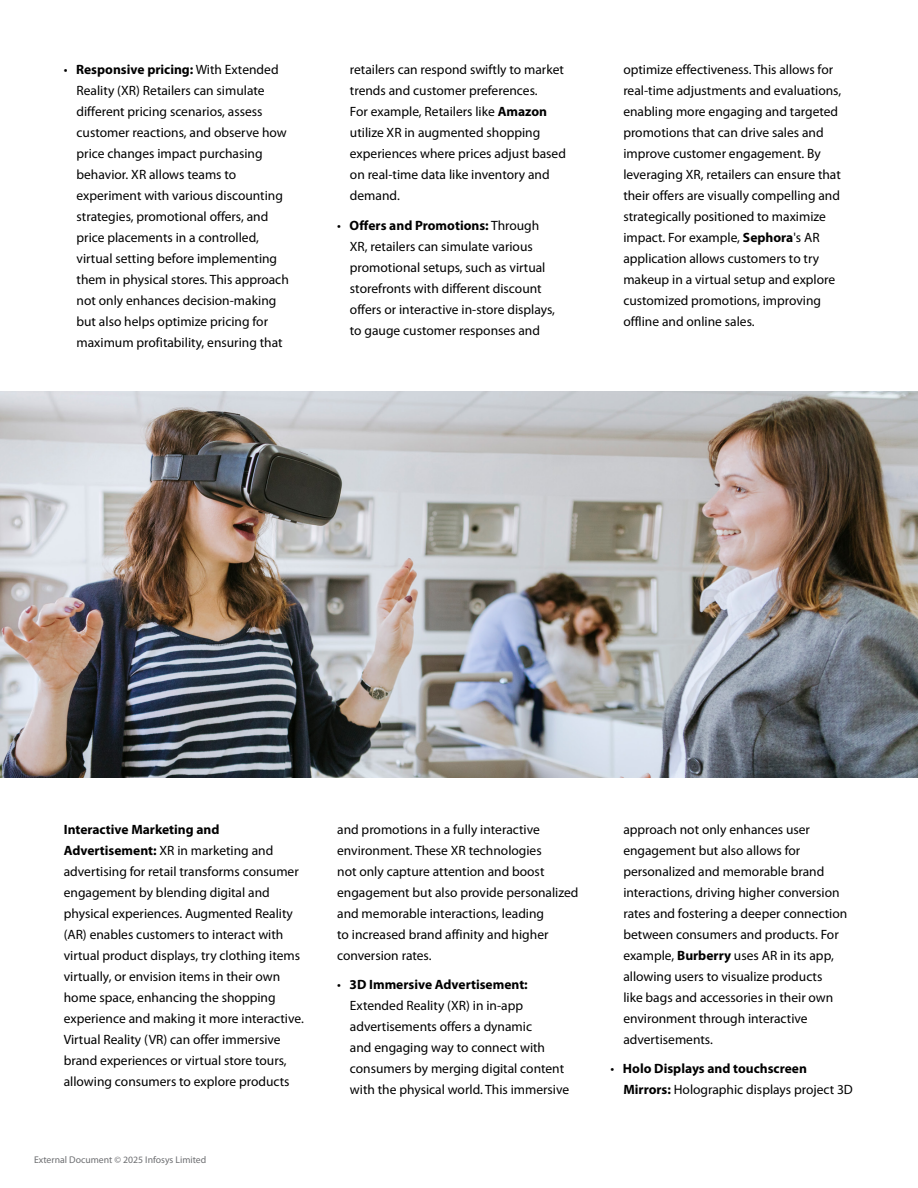
<style>
.page{position:relative;width:918px;height:1188px;background:#fff}
.page>*{position:absolute;margin:0;border:0;box-sizing:border-box;transform-origin:0 0}
.t1{font:13.5px/21px "Myriad Pro";color:#000}
.t2{font:700 13.5px/21px "Myriad Pro";color:#000}
.t3{font:9.75px "Myriad Pro";color:#6d6e71}
.s1{font-weight:700}
.s2{font-weight:400}
</style>
<div class="page">
<img style="left:0;top:391px;width:918px;height:386px">
<p class="t1" style="left:77px;top:59px;width:214px;text-indent:-13px">• <span class="s1">Responsive pricing:</span> With Extended Reality (XR) Retailers can simulate different pricing scenarios, assess customer reactions, and observe how price changes impact purchasing behavior. XR allows teams to experiment with various discounting strategies, promotional offers, and price placements in a controlled, virtual setting before implementing them in physical stores. This approach not only enhances decision-making but also helps optimize pricing for maximum profitability, ensuring that</p>
<p class="t1" style="left:350px;top:59px;width:218px">retailers can respond swiftly to market trends and customer preferences.<br>For example, Retailers like <span class="s1">Amazon </span>utilize XR in augmented shopping experiences where prices adjust based on real-time data like inventory and demand.</p>
<p class="t1" style="left:350px;top:214px;width:207px;text-indent:-13px">• <span class="s1">Offers and Promotions:</span> Through XR, retailers can simulate various promotional setups, such as virtual storefronts with different discount offers or interactive in-store displays, to gauge customer responses and</p>
<p class="t1" style="left:623px;top:59px;width:219px">optimize effectiveness. This allows for real-time adjustments and evaluations, enabling more engaging and targeted promotions that can drive sales and improve customer engagement. By leveraging XR, retailers can ensure that their offers are visually compelling and strategically positioned to maximize impact. For example, <span class="s1">Sephora</span>'s AR application allows customers to try makeup in a virtual setup and explore customized promotions, improving offline and online sales.</p>
<p class="t1" style="left:64px;top:818px;width:242px"><span class="s1">Interactive Marketing and Advertisement:</span> XR in marketing and advertising for retail transforms consumer engagement by blending digital and physical experiences. Augmented Reality (AR) enables customers to interact with virtual product displays, try clothing items virtually, or envision items in their own home space, enhancing the shopping experience and making it more interactive.<br>Virtual Reality (VR) can offer immersive brand experiences or virtual store tours, allowing consumers to explore products</p>
<p class="t1" style="left:337px;top:818px;width:243px">and promotions in a fully interactive environment. These XR technologies<br>not only capture attention and boost engagement but also provide personalized and memorable interactions, leading<br>to increased brand affinity and higher conversion rates.</p>
<p class="t1" style="left:350px;top:974px;width:221px;text-indent:-13px">• <span class="s1">3D Immersive Advertisement:<br></span>Extended Reality (XR) in in-app advertisements offers a dynamic<br>and engaging way to connect with consumers by merging digital content with the physical world. This immersive</p>
<p class="t3" style="left:34px;top:1154px;width:174px">External Document © 2025 Infosys Limited</p>
<p class="t1" style="left:623px;top:818px;width:225px">approach not only enhances user engagement but also allows for personalized and memorable brand interactions, driving higher conversion rates and fostering a deeper connection between consumers and products. For example, <span class="s1">Burberry</span> uses AR in its app, allowing users to visualize products<br>like bags and accessories in their own environment through interactive advertisements.</p>
<p class="t2" style="left:623px;top:1058px;width:231px;text-indent:-13px"><span class="s2">•</span> Holo Displays and touchscreen<br>Mirrors: <span class="s2">Holographic displays project 3D</span></p>
</div>
